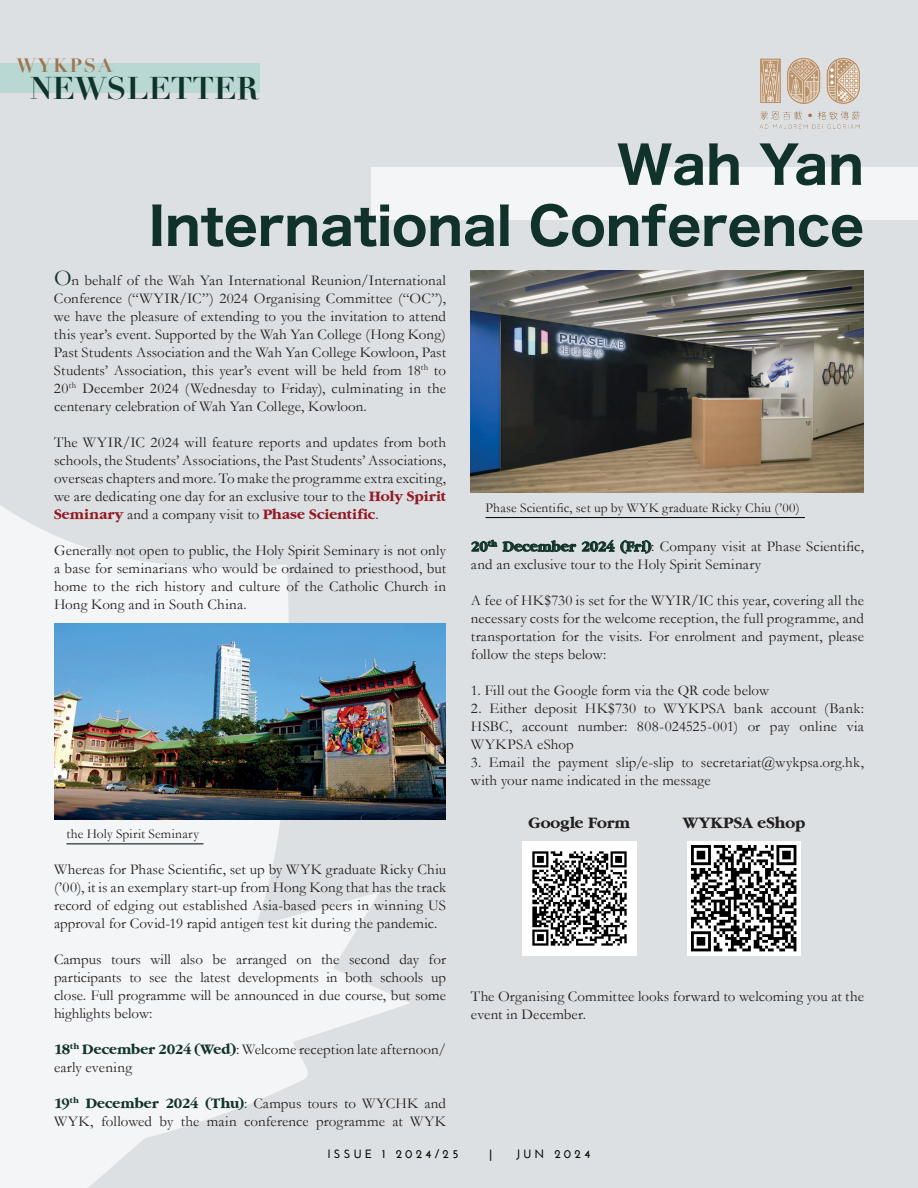
<style>
.page{position:relative;width:918px;height:1188px;background:#dce0e2}
.page>*{position:absolute;margin:0;border:0;box-sizing:border-box;transform-origin:0 0}
.t1{font:51px/61.1px "Hiragino Sans W7";color:#11322a;text-align:right}
.t2{font:700 30.75px "Didot";color:#11322a}
.t3{font:700 18.9px "Didot";letter-spacing:.1em;color:#9e7550}
.t4{font:700 16.5px "Garamond";letter-spacing:.005em;color:#231f20}
.t5{font:15px/18px "Garamond";letter-spacing:.005em;color:#231f20;text-align:justify}
.t6{font:13.5px "Garamond";letter-spacing:.015em;color:#231f20}
.t7{font:700 12px "Josefin Sans";letter-spacing:.27em;color:#000001}
.s1{font-size:22.5px;color:#13342b}
.s2{font-weight:700;color:#931924}
.s3{font-weight:700;color:#13342b}
</style>
<div class="page">
<img style="left:0;top:505px;width:410px;height:683px">
<div style="left:0;top:63px;width:260px;height:29px;background:#b9d8d4"></div>
<img style="left:759px;top:57px;width:101px;height:72px">
<hr style="left:0;top:670px;width:1px;height:34px;background:#fff">
<img style="left:523px;top:842px;width:113px;height:113px">
<img style="left:687px;top:842px;width:114px;height:113px">
<img style="left:54px;top:623px;width:391px;height:196px">
<hr style="left:66px;top:844px;width:137px;height:1px;background:#000001">
<img style="left:471px;top:271px;width:393px;height:221px">
<hr style="left:486px;top:517px;width:319px;height:1px;background:#000001">
<div style="left:372px;top:168px;width:546px;height:52px;background:#f4f5f6"></div>
<p class="t3" style="left:16px;top:54px;width:97px">WYKPSA</p>
<h2 class="t2" style="left:30px;top:68px;width:230px">NEWSLETTER</h2>
<h1 class="t1" style="left:149px;top:136px;width:717px">Wah Yan<br>International Conference</h1>
<p class="t5" style="left:54px;top:271px;width:394px"><span class="s1">O</span>n behalf of the Wah Yan International Reunion/International Conference (“WYIR/IC”) 2024 Organising Committee (“OC”), we have the pleasure of extending to you the invitation to attend this year’s event. Supported by the Wah Yan College (Hong Kong)<br>Past Students Association and the Wah Yan College Kowloon, Past Students’ Association, this year’s event will be held from 18<sup>th</sup> to 20<sup>th</sup> December 2024 (Wednesday to Friday), culminating in the centenary celebration of Wah Yan College, Kowloon.</p>
<p class="t5" style="left:54px;top:433px;width:394px">The WYIR/IC 2024 will feature reports and updates from both schools, the Students’ Associations, the Past Students’ Associations, overseas chapters and more. To make the programme extra exciting, we are dedicating one day for an exclusive tour to the <span class="s2">Holy Spirit Seminary</span> and a company visit to <span class="s2">Phase Scientific</span>.</p>
<p class="t5" style="left:54px;top:541px;width:394px">Generally not open to public, the Holy Spirit Seminary is not only a base for seminarians who would be ordained to priesthood, but home to the rich history and culture of the Catholic Church in Hong Kong and in South China.</p>
<p class="t6" style="left:66px;top:825px;width:134px">the Holy Spirit Seminary</p>
<p class="t5" style="left:54px;top:860px;width:394px">Whereas for Phase Scientific, set up by WYK graduate Ricky Chiu (’00), it is an exemplary start-up from Hong Kong that has the track record of edging out established Asia-based peers in winning US approval for Covid-19 rapid antigen test kit during the pandemic.</p>
<p class="t5" style="left:54px;top:950px;width:394px">Campus tours will also be arranged on the second day for participants to see the latest developments in both schools up close. Full programme will be announced in due course, but some highlights below:</p>
<p class="t5" style="left:54px;top:1040px;width:394px"><span class="s3">18</span><sup>th</sup> <span class="s3">December 2024 (Wed)</span>: Welcome reception late afternoon/ early evening</p>
<p class="t5" style="left:54px;top:1094px;width:394px"><span class="s3">19</span><sup>th</sup> <span class="s3">December 2024 (Thu)</span>: Campus tours to WYCHK and<br>WYK, followed by the main conference programme at WYK</p>
<p class="t6" style="left:486px;top:499px;width:316px">Phase Scientific, set up by WYK graduate Ricky Chiu (’00)</p>
<p class="t5" style="left:471px;top:537px;width:395px"><span class="s3">20</span><sup>th</sup> <span class="s3">December 2024 (Fri)</span>: Company visit at Phase Scientific, and an exclusive tour to the Holy Spirit Seminary</p>
<p class="t5" style="left:471px;top:591px;width:395px">A fee of HK$730 is set for the WYIR/IC this year, covering all the necessary costs for the welcome reception, the full programme, and transportation for the visits. For enrolment and payment, please follow the steps below:</p>
<p class="t5" style="left:471px;top:681px;width:300px">1. Fill out the Google form via the QR code below</p>
<p class="t5" style="left:471px;top:699px;width:395px">2. Either deposit HK$730 to WYKPSA bank account (Bank:<br>HSBC, account number: 808-024525-001) or pay online via WYKPSA eShop</p>
<p class="t5" style="left:471px;top:753px;width:395px">3. Email the payment slip/e-slip to secretariat@wykpsa.org.hk, with your name indicated in the message</p>
<p class="t4" style="left:529px;top:813px;width:103px">Google Form</p>
<p class="t4" style="left:683px;top:813px;width:124px">WYKPSA eShop</p>
<p class="t5" style="left:471px;top:987px;width:395px">The Organising Committee looks forward to welcoming you at the event in December.</p>
<p class="t7" style="left:327px;top:1147px;width:133px">ISSUE 1 2024/25</p>
<p class="t7" style="left:489px;top:1147px;width:5px">|</p>
<p class="t7" style="left:516px;top:1147px;width:76px">JUN 2024</p>
</div>
